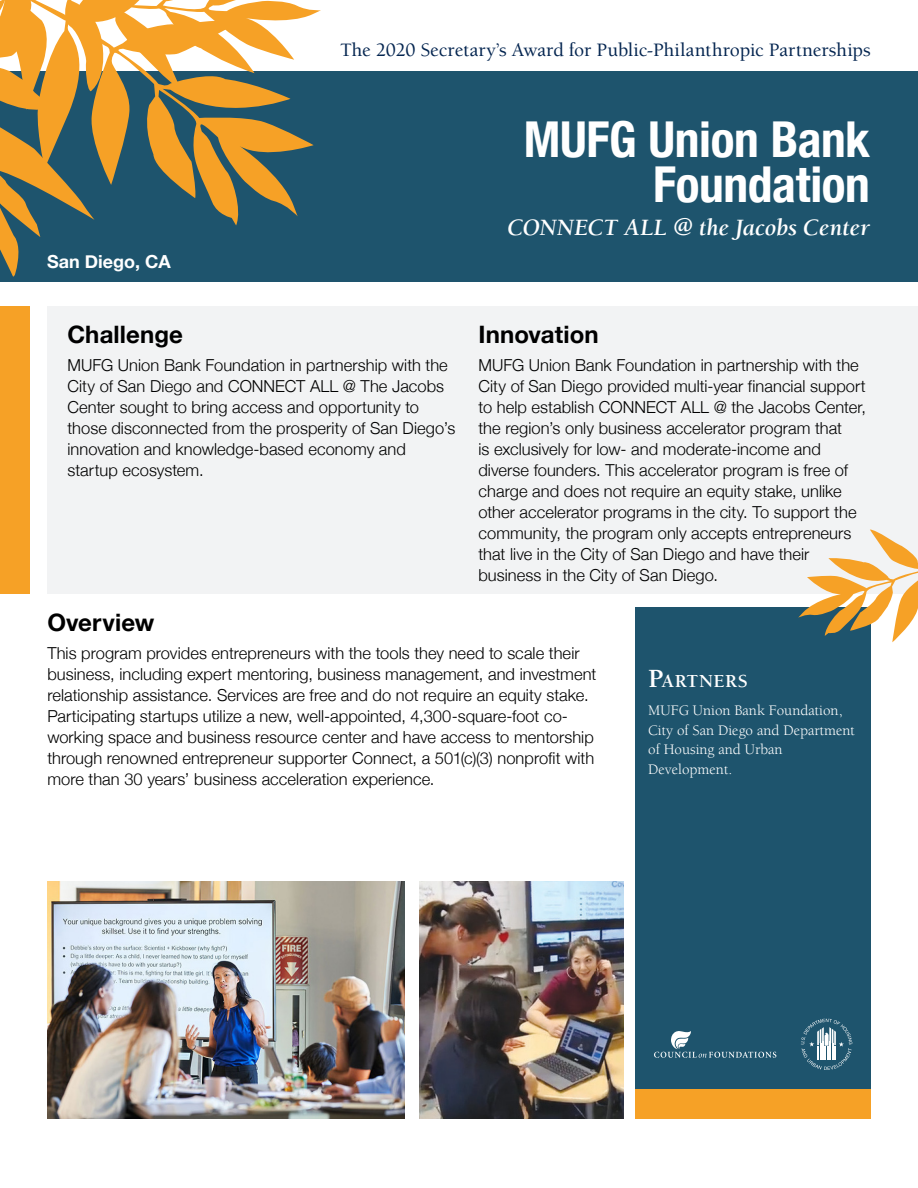
<style>
.page{position:relative;width:918px;height:1188px;background:#fff}
.page>*{position:absolute;margin:0;border:0;box-sizing:border-box;transform-origin:0 0}
.t1{font:700 condensed 49.5px "Helvetica Neue";letter-spacing:-.005em;color:#fff}
.t2{font:700 24px "Helvetica Neue";letter-spacing:.005em;color:#000}
.t3{font:italic 700 24px "Berkeley";letter-spacing:-.005em;color:#fff}
.Secretary_Award_Text{font:500 19.5px "Berkeley";letter-spacing:-.005em;color:#042550}
.t4{font:700 18.9px "Berkeley";letter-spacing:.025em;color:#fff}
.t5{font:700 18px "Helvetica Neue";color:#fff}
.P-Overview{font:300 16.5px/21px "Helvetica Neue";letter-spacing:.005em;color:#000}
.t6{font:15px/19.5px "Berkeley";color:#fff}
.s1{font-size:27px}
</style>
<div class="page">
<div style="left:0;top:71px;width:918px;height:211px;background:#1e546d"></div>
<div style="left:47px;top:307px;width:871px;height:287px;background:#f2f3f4"></div>
<div style="left:636px;top:608px;width:235px;height:511px;background:#1e546d"></div>
<div style="left:0;top:307px;width:29px;height:287px;background:#f6a126"></div>
<img style="left:48px;top:882px;width:357px;height:237px">
<img style="left:419px;top:882px;width:204px;height:237px">
<svg style="left:798px;top:529px;width:120px;height:114px"></svg>
<svg style="left:0;top:0;width:321px;height:277px"></svg>
<svg style="left:654px;top:1031px;width:122px;height:27px"></svg>
<svg style="left:801px;top:1019px;width:51px;height:51px"></svg>
<div style="left:636px;top:1090px;width:235px;height:29px;background:#f6a126"></div>
<p class="Secretary_Award_Text" style="left:340px;top:39px;width:532px">The 2020 Secretary’s Award for Public-Philanthropic Partnerships</p>
<h1 class="t5" style="left:47px;top:248px;width:125px">San Diego, CA</h1>
<h2 class="t2" style="left:68px;top:316px;width:117px">Challenge</h2>
<p class="P-Overview" style="left:68px;top:353px;width:389px">MUFG Union Bank Foundation in partnership with the City of San Diego and CONNECT ALL @ The Jacobs Center sought to bring access and opportunity to those disconnected from the prosperity of San Diego’s innovation and knowledge-based economy and startup ecosystem.</p>
<h1 class="t1" style="left:524px;top:99px;width:348px">MUFG Union Bank</h1>
<h1 class="t1" style="left:653px;top:144px;width:218px">Foundation</h1>
<h1 class="t3" style="left:507px;top:215px;width:364px">CONNECT ALL @ the Jacobs Center</h1>
<h2 class="t2" style="left:478px;top:316px;width:122px">Innovation</h2>
<p class="P-Overview" style="left:478px;top:353px;width:389px">MUFG Union Bank Foundation in partnership with the City of San Diego provided multi-year financial support to help establish CONNECT ALL @ the Jacobs Center, the region’s only business accelerator program that<br>is exclusively for low- and moderate-income and diverse founders. This accelerator program is free of charge and does not require an equity stake, unlike other accelerator programs in the city. To support the community, the program only accepts entrepreneurs that live in the City of San Diego and have their business in the City of San Diego.</p>
<h2 class="t2" style="left:47px;top:604px;width:109px">Overview</h2>
<p class="P-Overview" style="left:47px;top:641px;width:551px">This program provides entrepreneurs with the tools they need to scale their business, including expert mentoring, business management, and investment relationship assistance. Services are free and do not require an equity stake.<br>Participating startups utilize a new, well-appointed, 4,300-square-foot co&shy;working space and business resource center and have access to mentorship through renowned entrepreneur supporter Connect, a 501(c)(3) nonprofit with more than 30 years’ business acceleration experience.</p>
<h2 class="t4" style="left:648px;top:671px;width:101px"><span class="s1">P</span>ARTNERS</h2>
<p class="t6" style="left:648px;top:701px;width:208px">MUFG Union Bank Foundation,<br>City of San Diego and Department of Housing and Urban<br>Development.</p>
</div>
